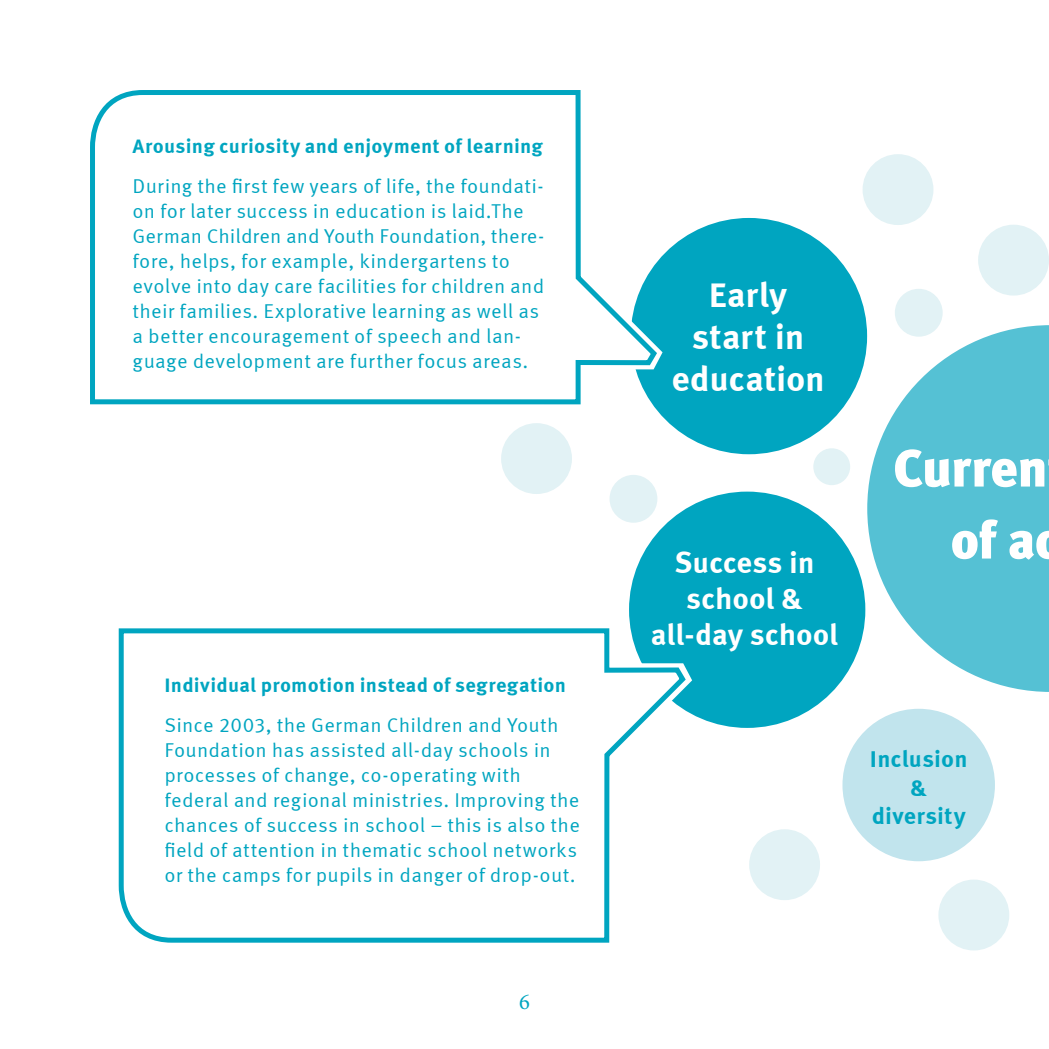
<style>
.page{position:relative;width:1049px;height:1049px;background:#fff}
.page>*{position:absolute;margin:0;border:0;box-sizing:border-box;transform-origin:0 0}
.t1{font:900 52.5px/72px "Meta";letter-spacing:-.01em;color:#fff;text-align:right}
.t2{font:700 35px/42px "Meta Correspondence";letter-spacing:-.005em;color:#fff;text-align:center}
.t3{font:700 30px/36px "Meta Correspondence";letter-spacing:-.005em;color:#fff;text-align:center}
.t4{font:700 23.5px/28.2px "Meta Correspondence";letter-spacing:.005em;color:#00a5c0;text-align:center}
.t5{font:22.5px "Minion Pro";color:#00a5c0}
.t6{font:20px/25px "Meta Correspondence";letter-spacing:.01em;color:#00a5c0}
.t7{font:700 20px "Meta Correspondence";letter-spacing:.01em;color:#00a5c0}
</style>
<div class="page">
<div style="left:629px;top:492px;width:236px;height:236px;background:#00a5c0;border-radius:50%"></div>
<div style="left:631px;top:218px;width:236px;height:236px;background:#00a5c0;border-radius:50%"></div>
<svg style="left:90px;top:90px;width:570px;height:317px"></svg>
<svg style="left:867px;top:325px;width:182px;height:367px;fill:#55c1d4"></svg>
<div style="left:978px;top:225px;width:71px;height:71px;background:#e2f2f5;border-radius:50%"></div>
<div style="left:842px;top:709px;width:153px;height:152px;background:#c1e4ed;border-radius:50%"></div>
<svg style="left:118px;top:626px;width:571px;height:317px"></svg>
<div style="left:862px;top:154px;width:71px;height:71px;background:#e2f2f5;border-radius:50%"></div>
<div style="left:895px;top:289px;width:48px;height:48px;background:#e2f2f5;border-radius:50%"></div>
<div style="left:501px;top:423px;width:71px;height:71px;background:#e2f2f5;border-radius:50%"></div>
<div style="left:609px;top:475px;width:48px;height:48px;background:#e2f2f5;border-radius:50%"></div>
<div style="left:749px;top:829px;width:71px;height:71px;background:#e2f2f5;border-radius:50%"></div>
<div style="left:813px;top:448px;width:37px;height:37px;background:#e2f2f5;border-radius:50%"></div>
<div style="left:938px;top:879px;width:71px;height:71px;background:#e2f2f5;border-radius:50%"></div>
<p class="t7" style="left:133px;top:134px;width:412px">Arousing curiosity and enjoyment of learning</p>
<p class="t6" style="left:133px;top:174px;width:413px">During the first few years of life, the foundati&shy;on for later success in education is laid.The German Children and Youth Foundation, there&shy;fore, helps, for example, kindergartens to evolve into day care facilities for children and their families. Explorative learning as well as a better encouragement of speech and lan&shy;guage development are further focus areas.</p>
<p class="t7" style="left:164px;top:673px;width:403px">Individual promotion instead of segregation</p>
<p class="t6" style="left:164px;top:712px;width:417px">Since 2003, the German Children and Youth Foundation has assisted all-day schools in processes of change, co-operating with federal and regional ministries. Improving the chances of success in school – this is also the field of attention in thematic school networks or the camps for pupils in danger of drop-out.</p>
<p class="t5" style="left:519px;top:986px;width:12px">6</p>
<h2 class="t2" style="left:671px;top:274px;width:155px">Early start in education</h2>
<h3 class="t3" style="left:651px;top:544px;width:189px">Success in school &amp; all-day school</h3>
<h1 class="t1" style="left:893px;top:432px;width:167px">Curren of ac</h1>
<p class="t4" style="left:870px;top:745px;width:99px">Inclusion &amp; diversity</p>
</div>
